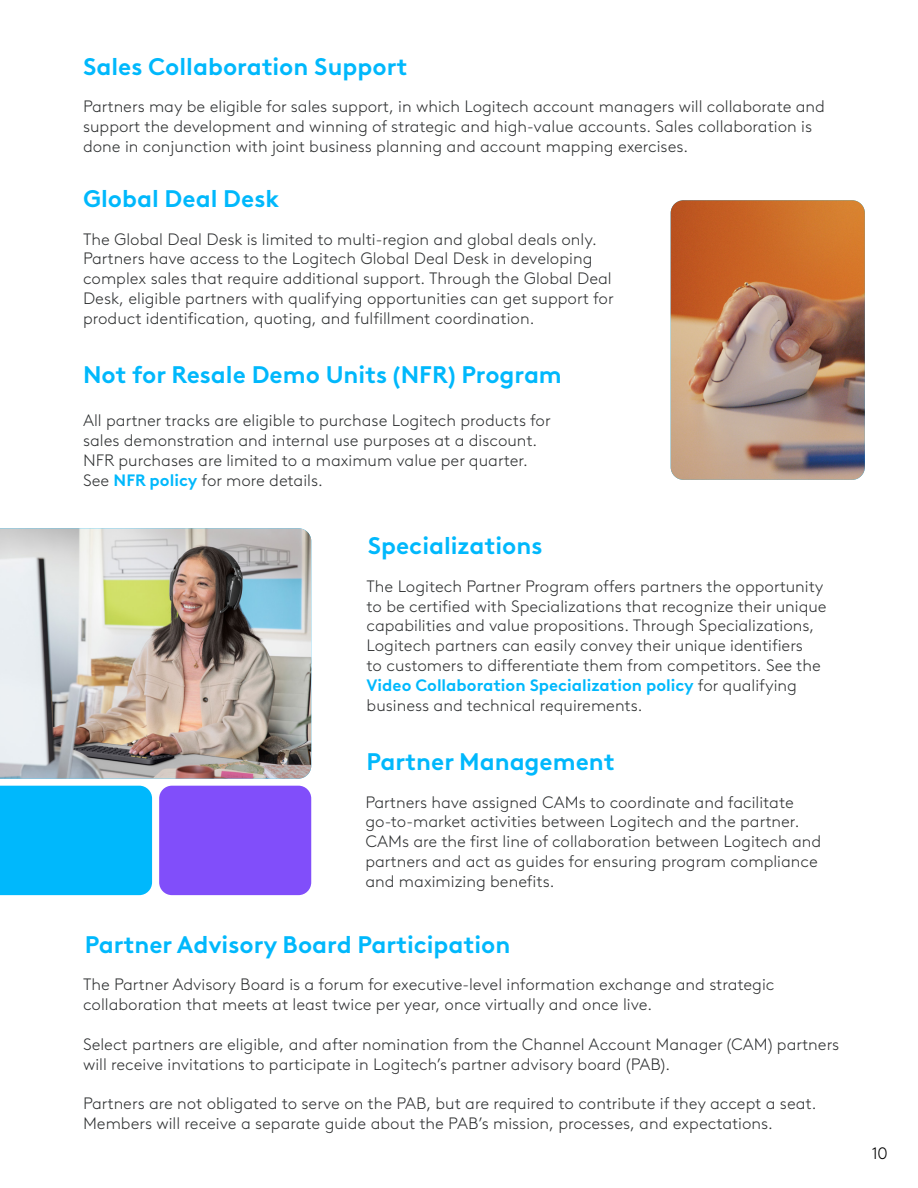
<style>
.page{position:relative;width:918px;height:1188px;background:#fff}
.page>*{position:absolute;margin:0;border:0;box-sizing:border-box;transform-origin:0 0}
.t1{font:700 24px "Brown Logitech Pan";color:#00b8fc}
.t2{font:300 16.5px/19.8px "Brown Logitech Pan";color:#2f3132}
.t3{font:300 16.5px "Brown Logitech Pan";color:#000}
.s1{font-weight:700;color:#00b8fc}
</style>
<div class="page">
<img style="left:671px;top:200px;width:194px;height:280px">
<img style="left:0;top:528px;width:311px;height:251px">
<div style="left:0;top:786px;width:152px;height:109px;background:#00b8fc"></div>
<div style="left:159px;top:786px;width:152px;height:109px;background:#814efa;border-radius:13px"></div>
<h1 class="t1" style="left:83px;top:48px;width:326px">Sales Collaboration Support</h1>
<p class="t2" style="left:83px;top:96px;width:743px">Partners may be eligible for sales support, in which Logitech account managers will collaborate and support the development and winning of strategic and high-value accounts. Sales collaboration is done in conjunction with joint business planning and account mapping exercises.</p>
<h1 class="t1" style="left:83px;top:180px;width:197px">Global Deal Desk</h1>
<p class="t2" style="left:83px;top:228px;width:532px">The Global Deal Desk is limited to multi-region and global deals only.<br>Partners have access to the Logitech Global Deal Desk in developing complex sales that require additional support. Through the Global Deal Desk, eligible partners with qualifying opportunities can get support for product identification, quoting, and fulfillment coordination.</p>
<h1 class="t1" style="left:83px;top:356px;width:480px">Not for Resale Demo Units (NFR) Program</h1>
<p class="t2" style="left:83px;top:410px;width:469px">All partner tracks are eligible to purchase Logitech products for sales demonstration and internal use purposes at a discount.<br>NFR purchases are limited to a maximum value per quarter.<br>See <span class="s1">NFR policy</span> for more details.</p>
<h1 class="t1" style="left:368px;top:527px;width:176px">Specializations</h1>
<p class="t2" style="left:367px;top:575px;width:462px">The Logitech Partner Program offers partners the opportunity to be certified with Specializations that recognize their unique capabilities and value propositions. Through Specializations, Logitech partners can easily convey their unique identifiers<br>to customers to differentiate them from competitors. See the <span class="s1">Video Collaboration Specialization policy</span> for qualifying business and technical requirements.</p>
<h1 class="t1" style="left:367px;top:743px;width:249px">Partner Management</h1>
<p class="t2" style="left:365px;top:791px;width:457px">Partners have assigned CAMs to coordinate and facilitate go-to-market activities between Logitech and the partner.<br>CAMs are the first line of collaboration between Logitech and partners and act as guides for ensuring program compliance and maximizing benefits.</p>
<h1 class="t1" style="left:85px;top:926px;width:427px">Partner Advisory Board Participation</h1>
<p class="t2" style="left:83px;top:974px;width:693px">The Partner Advisory Board is a forum for executive-level information exchange and strategic collaboration that meets at least twice per year, once virtually and once live.</p>
<p class="t2" style="left:83px;top:1033px;width:758px">Select partners are eligible, and after nomination from the Channel Account Manager (CAM) partners will receive invitations to participate in Logitech’s partner advisory board (PAB).</p>
<p class="t2" style="left:83px;top:1093px;width:732px">Partners are not obligated to serve on the PAB, but are required to contribute if they accept a seat.<br>Members will receive a separate guide about the PAB’s mission, processes, and expectations.</p>
<p class="t3" style="left:872px;top:1142px;width:17px">10</p>
</div>
